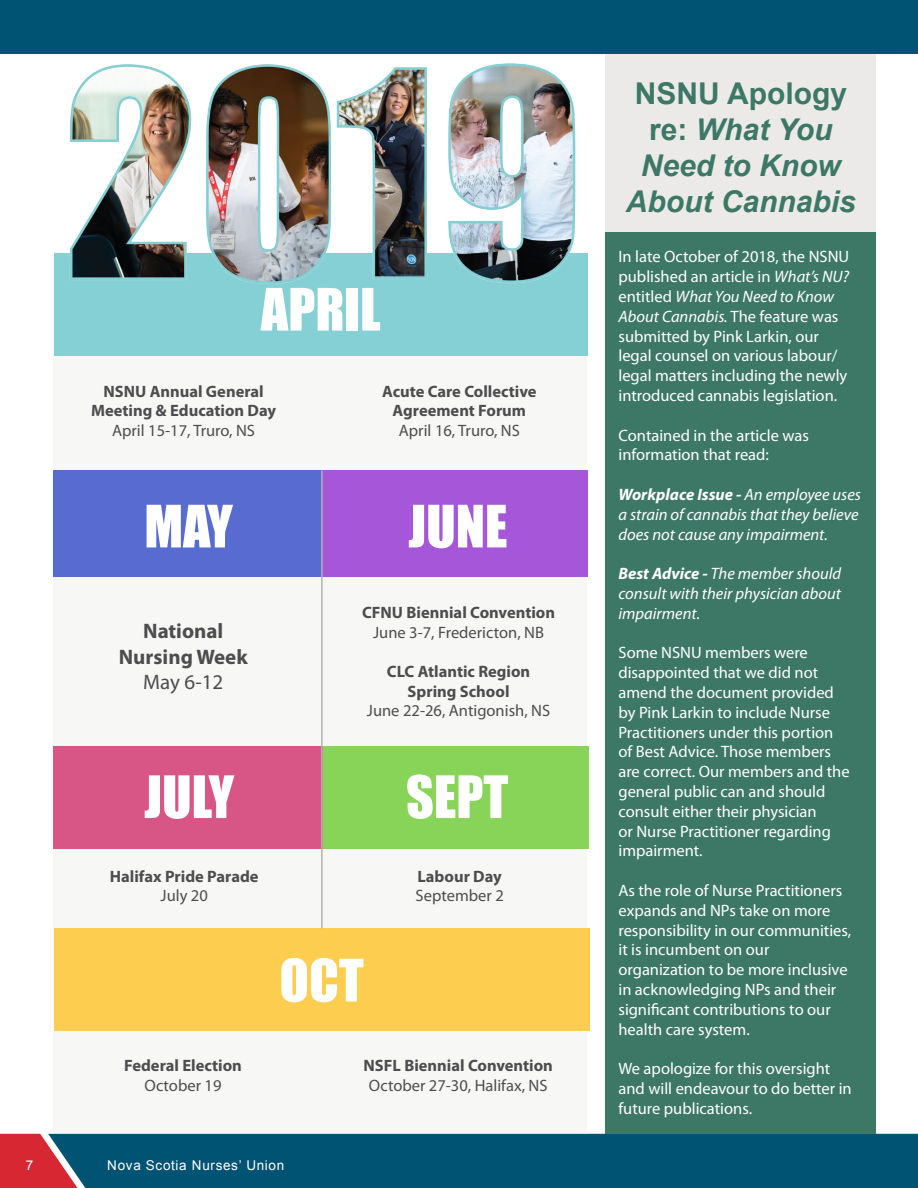
<style>
.page{position:relative;width:918px;height:1188px;background:#fff}
.page>*{position:absolute;margin:0;border:0;box-sizing:border-box;transform-origin:0 0}
.t1{font:54px "Impact";color:#fff}
.t2{font:italic 700 30px/36px "Arial";color:#3d7867;text-align:center}
.t3{font:700 21px/25.2px "Myriad Pro";color:#4d4d4f;text-align:center}
.t4{font:21px "Myriad Pro";color:#4d4d4f}
.t5{font:16.5px/19.8px "Myriad Pro";color:#fff}
.t6{font:700 16.5px/19.5px "Myriad Pro";color:#4d4d4f;text-align:center}
.t7{font:italic 16.5px/19.8px "Myriad Pro";color:#fff}
.t8{font:16.5px "Myriad Pro";color:#4d4d4f}
.t9{font:13.5px "Arial";letter-spacing:.05em;color:#fff}
.s1{font-style:normal}
.s2{font-style:italic}
.s3{font-weight:700}
</style>
<div class="page">
<div style="left:78px;top:1134px;width:840px;height:54px;background:#005373"></div>
<svg style="left:0;top:1134px;width:78px;height:54px;background:#b9414e"></svg>
<div style="left:0;top:0;width:918px;height:54px;background:#005373"></div>
<div style="left:606px;top:54px;width:270px;height:1080px;background:#3d7867"></div>
<div style="left:606px;top:54px;width:270px;height:178px;background:#eceae9"></div>
<div style="left:53px;top:255px;width:534px;height:879px;background:#f7f7f6"></div>
<div style="left:53px;top:746px;width:270px;height:102px;background:#d85686"></div>
<div style="left:323px;top:746px;width:266px;height:102px;background:#88d458"></div>
<div style="left:54px;top:928px;width:535px;height:103px;background:#fdcd4f"></div>
<div style="left:54px;top:254px;width:533px;height:102px;background:#85d0d5"></div>
<div style="left:53px;top:471px;width:271px;height:106px;background:#586bd1"></div>
<div style="left:322px;top:471px;width:266px;height:106px;background:#a656d9"></div>
<hr style="left:321px;top:471px;width:2px;height:457px;background:#b6b2af">
<img style="left:54px;top:63px;width:534px;height:233px">
<h1 class="t1" style="left:261px;top:268px;width:121px">APRIL</h1>
<p class="t6" style="left:91px;top:381px;width:187px">NSNU Annual General<br>Meeting &amp; Education Day</p>
<p class="t8" style="left:112px;top:420px;width:145px">April 15-17, Truro, NS</p>
<p class="t6" style="left:382px;top:381px;width:156px">Acute Care Collective<br>Agreement Forum</p>
<p class="t8" style="left:399px;top:420px;width:123px">April 16, Truro, NS</p>
<h1 class="t1" style="left:144px;top:484px;width:90px">MAY</h1>
<h1 class="t1" style="left:408px;top:484px;width:101px">JUNE</h1>
<p class="t3" style="left:119px;top:618px;width:130px">National<br>Nursing Week</p>
<p class="t4" style="left:143px;top:669px;width:82px">May 6-12</p>
<p class="t6" style="left:362px;top:603px;width:195px">CFNU Biennial Convention</p>
<p class="t8" style="left:373px;top:622px;width:172px">June 3-7, Fredericton, NB</p>
<p class="t6" style="left:387px;top:661px;width:145px">CLC Atlantic Region<br>Spring School</p>
<p class="t8" style="left:367px;top:700px;width:185px">June 22-26, Antigonish, NS</p>
<h1 class="t1" style="left:144px;top:755px;width:91px">JULY</h1>
<h1 class="t1" style="left:406px;top:755px;width:104px">SEPT</h1>
<p class="t6" style="left:110px;top:866px;width:150px">Halifax Pride Parade</p>
<p class="t8" style="left:161px;top:885px;width:49px">July 20</p>
<p class="t6" style="left:124px;top:1056px;width:119px">Federal Election</p>
<p class="t8" style="left:145px;top:1075px;width:78px">October 19</p>
<h1 class="t1" style="left:279px;top:938px;width:86px">OCT</h1>
<p class="t6" style="left:417px;top:866px;width:86px">Labour Day</p>
<p class="t8" style="left:416px;top:885px;width:90px">September 2</p>
<p class="t6" style="left:364px;top:1056px;width:191px">NSFL Biennial Convention</p>
<p class="t8" style="left:369px;top:1075px;width:180px">October 27-30, Halifax, NS</p>
<p class="t9" style="left:26px;top:1157px;width:9px">7</p>
<p class="t9" style="left:107px;top:1156px;width:178px">Nova Scotia Nurses’ Union</p>
<h2 class="t2" style="left:626px;top:76px;width:232px"><span class="s1">NSNU Apology re:</span> What You<br>Need to Know<br>About Cannabis</h2>
<p class="t5" style="left:618px;top:247px;width:232px">In late October of 2018, the NSNU published an article in <span class="s2">What’s NU? </span>entitled <span class="s2">What You Need to Know<br>About Cannabis.</span> The feature was submitted by Pink Larkin, our legal counsel on various labour/ legal matters including the newly introduced cannabis legislation.</p>
<p class="t5" style="left:618px;top:425px;width:192px">Contained in the article was information that read:</p>
<p class="t7" style="left:618px;top:484px;width:244px"><span class="s3">Workplace Issue -</span> An employee uses a strain of cannabis that they believe does not cause any impairment.</p>
<p class="t7" style="left:618px;top:563px;width:224px;text-align:justify"><span class="s3">Best Advice -</span> The member should consult with their physician about impairment.</p>
<p class="t5" style="left:618px;top:643px;width:233px">Some NSNU members were disappointed that we did not amend the document provided by Pink Larkin to include Nurse<br>Practitioners under this portion of Best Advice. Those members are correct. Our members and the general public can and should consult either their physician<br>or Nurse Practitioner regarding impairment.</p>
<p class="t5" style="left:618px;top:880px;width:234px">As the role of Nurse Practitioners expands and NPs take on more responsibility in our communities, it is incumbent on our organization to be more inclusive in acknowledging NPs and their significant contributions to our health care system.</p>
<p class="t5" style="left:618px;top:1058px;width:235px">We apologize for this oversight and will endeavour to do better in future publications.</p>
</div>
